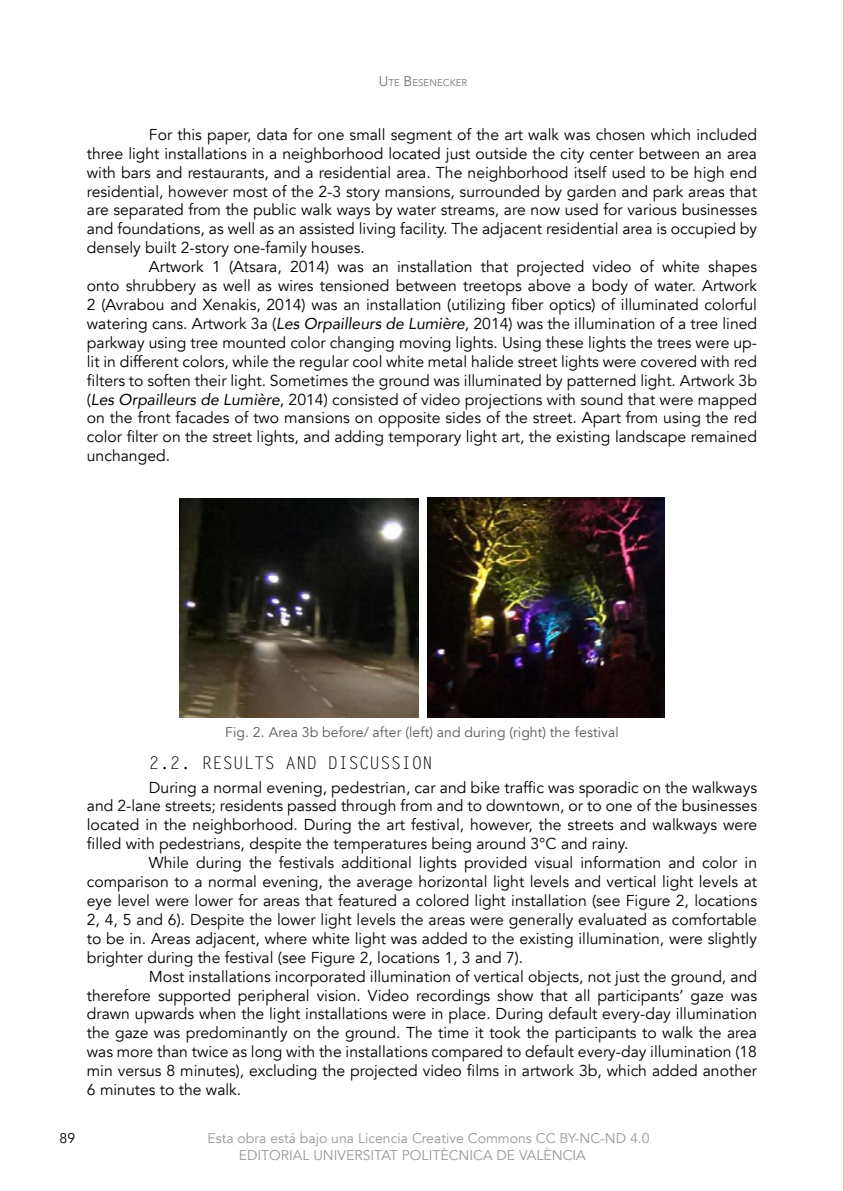
<style>
.page{position:relative;width:844px;height:1191px;background:#fff}
.page>*{position:absolute;margin:0;border:0;box-sizing:border-box;transform-origin:0 0}
.t1{font:17.5px "Letter Gothic Std";color:#000}
.t2{font:15.75px/18.9px "Avenir";color:#000;text-align:justify}
.t3{font:14px/16.8px "Avenir";color:#989898}
.t4{font:14px "Avenir";letter-spacing:.005em;color:#595959}
.t5{font:14px "Avenir";color:#000}
.t6{font:300 9.8px "Avenir";color:#6c6c6c}
.s1{font-size:14px}
.s2{font-style:italic}
</style>
<div class="page">
<hr style="left:843px;top:0;width:1px;height:1191px;background:#595959">
<img style="left:180px;top:498px;width:239px;height:219px">
<img style="left:427px;top:498px;width:237px;height:219px">
<p class="t6" style="left:379px;top:76px;width:90px"><span class="s1">U</span>TE <span class="s1">B</span>ESENECKER</p>
<p class="t2" style="left:87px;top:125px;width:671px;text-indent:62px">For this paper, data for one small segment of the art walk was chosen which included three light installations in a neighborhood located just outside the city center between an area with bars and restaurants, and a residential area. The neighborhood itself used to be high end residential, however most of the 2-3 story mansions, surrounded by garden and park areas that are separated from the public walk ways by water streams, are now used for various businesses and foundations, as well as an assisted living facility. The adjacent residential area is occupied by densely built 2-story one-family houses.</p>
<p class="t2" style="left:87px;top:257px;width:671px;text-indent:62px">Artwork 1 (Atsara, 2014) was an installation that projected video of white shapes onto shrubbery as well as wires tensioned between treetops above a body of water. Artwork 2 (Avrabou and Xenakis, 2014) was an installation (utilizing fiber optics) of illuminated colorful watering cans. Artwork 3a (<span class="s2">Les Orpailleurs de Lumière</span>, 2014) was the illumination of a tree lined parkway using tree mounted color changing moving lights. Using these lights the trees were up&shy;lit in different colors, while the regular cool white metal halide street lights were covered with red filters to soften their light. Sometimes the ground was illuminated by patterned light. Artwork 3b (<span class="s2">Les Orpailleurs de Lumière</span>, 2014) consisted of video projections with sound that were mapped on the front facades of two mansions on opposite sides of the street. Apart from using the red color filter on the street lights, and adding temporary light art, the existing landscape remained unchanged.</p>
<p class="t4" style="left:225px;top:724px;width:395px">Fig. 2. Area 3b before/ after (left) and during (right) the festival</p>
<p class="t1" style="left:149px;top:752px;width:285px">2.2. RESULTS AND DISCUSSION</p>
<p class="t2" style="left:87px;top:778px;width:671px;text-indent:62px">During a normal evening, pedestrian, car and bike traffic was sporadic on the walkways and 2-lane streets; residents passed through from and to downtown, or to one of the businesses located in the neighborhood. During the art festival, however, the streets and walkways were filled with pedestrians, despite the temperatures being around 3°C and rainy.</p>
<p class="t2" style="left:87px;top:853px;width:671px;text-indent:62px">While during the festivals additional lights provided visual information and color in comparison to a normal evening, the average horizontal light levels and vertical light levels at eye level were lower for areas that featured a colored light installation (see Figure 2, locations 2, 4, 5 and 6). Despite the lower light levels the areas were generally evaluated as comfortable to be in. Areas adjacent, where white light was added to the existing illumination, were slightly brighter during the festival (see Figure 2, locations 1, 3 and 7).</p>
<p class="t2" style="left:87px;top:967px;width:671px;text-indent:62px">Most installations incorporated illumination of vertical objects, not just the ground, and therefore supported peripheral vision. Video recordings show that all participants’ gaze was drawn upwards when the light installations were in place. During default every-day illumination the gaze was predominantly on the ground. The time it took the participants to walk the area was more than twice as long with the installations compared to default every-day illumination (18 min versus 8 minutes), excluding the projected video films in artwork 3b, which added another 6 minutes to the walk.</p>
<p class="t5" style="left:60px;top:1129px;width:17px">89</p>
<p class="t3" style="left:239px;top:1130px;width:412px;text-indent:-31px">Esta obra está bajo una Licencia Creative Commons CC BY-NC-ND 4.0<br>EDITORIAL UNIVERSITAT POLITÈCNICA DE VALÈNCIA</p>
</div>
